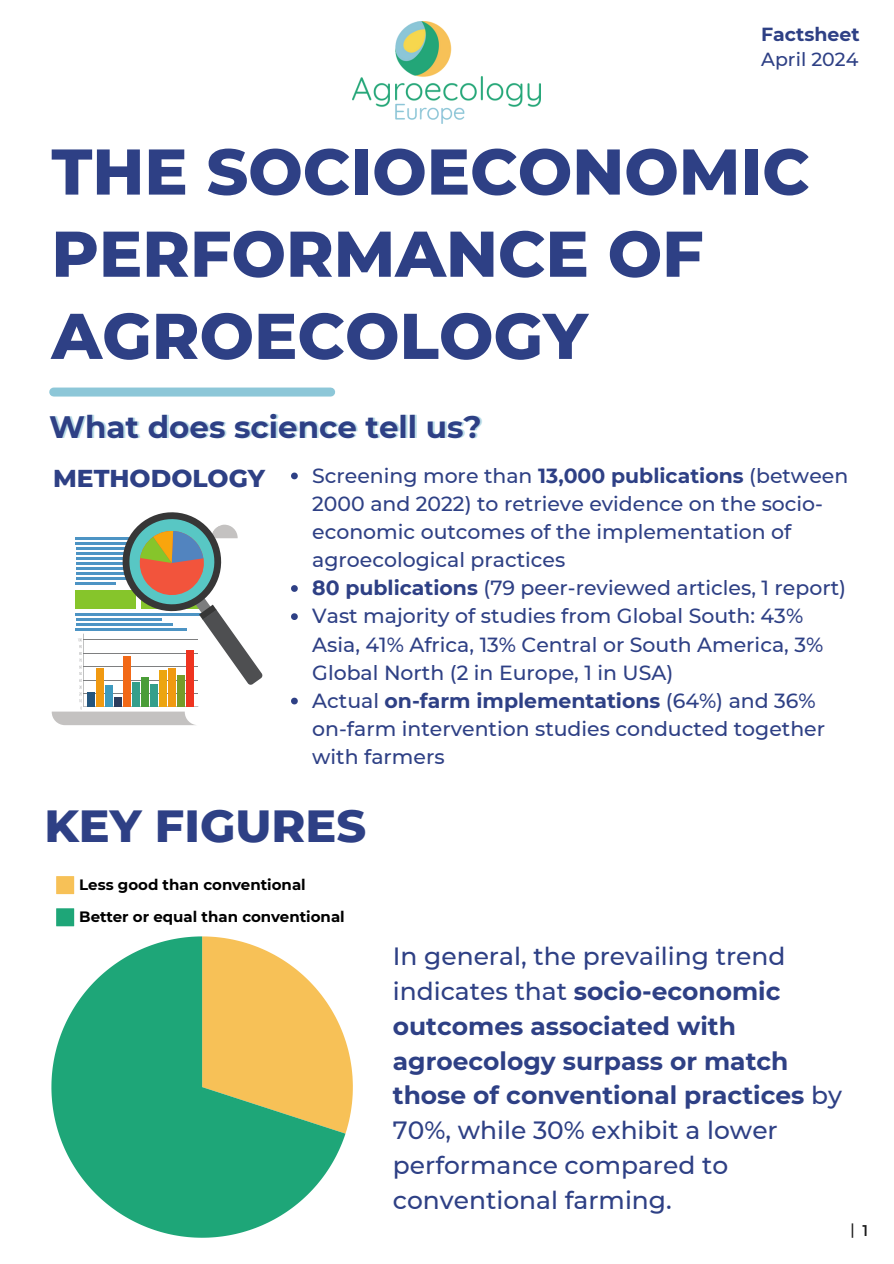
<style>
.page{position:relative;width:894px;height:1264px;background:#fff}
.page>*{position:absolute;margin:0;border:0;box-sizing:border-box;transform-origin:0 0}
.t1{font:800 64.5px/82.2px "Montserrat";color:#2e4085}
.t2{font:800 45.9px "Montserrat";color:#2e4085}
.t3{font:700 30.9px "Montserrat";color:#2e4085}
.t4{font:500 24.9px/34.8px "Montserrat";color:#2e4085}
.t5{font:800 24.9px "Montserrat";color:#2e4085}
.t6{font:500 20.4px/28.2px "Montserrat";color:#2e4085}
.t7{font:700 18.9px/25.8px "Montserrat";color:#2e4085}
.t8{font:15.6px "Montserrat";color:#1c1c1c}
.t9{font:700 15px/32.1px "Montserrat";color:#000}
.s1{font-weight:500}
.s2{font-weight:700}
</style>
<div class="page">
<div style="left:54px;top:387px;width:276px;height:9px;background:#8dc7d8"></div>
<svg style="left:52px;top:512px;width:211px;height:213px"></svg>
<svg style="left:56px;top:876px;width:18px;height:18px"></svg>
<svg style="left:56px;top:908px;width:18px;height:18px"></svg>
<svg style="left:345px;top:1039px;width:8px;height:94px"></svg>
<svg style="left:51px;top:936px;width:294px;height:301px;fill:#1ea678"></svg>
<svg style="left:291px;top:472px;width:7px;height:7px"></svg>
<svg style="left:291px;top:585px;width:7px;height:7px"></svg>
<svg style="left:291px;top:613px;width:7px;height:7px"></svg>
<svg style="left:291px;top:697px;width:7px;height:7px"></svg>
<img style="left:353px;top:21px;width:187px;height:102px">
<p class="t7" style="left:761px;top:21px;width:100px">Factsheet<br><span class="s1">April 2024</span></p>
<p class="t1" style="left:51px;top:130px;width:759px">THE SOCIOECONOMIC<br>PERFORMANCE OF<br>AGROECOLOGY</p>
<p class="t3" style="left:49px;top:408px;width:434px">What does science tell us?</p>
<h5 class="t5" style="left:53px;top:462px;width:213px">METHODOLOGY</h5>
<h6 class="t6" style="left:312px;top:461px;width:537px">Screening more than <span class="s2">13,000 publications</span> (between 2000 and 2022) to retrieve evidence on the socio&shy;economic outcomes of the implementation of agroecological practices</h6>
<h1 class="t6" style="left:312px;top:574px;width:535px"><span class="s2">80 publications</span> (79 peer-reviewed articles, 1 report)</h1>
<h3 class="t6" style="left:312px;top:602px;width:512px">Vast majority of studies from Global South: 43%<br>Asia, 41% Africa, 13% Central or South America, 3%<br>Global North (2 in Europe, 1 in USA)</h3>
<h4 class="t6" style="left:312px;top:686px;width:514px">Actual <span class="s2">on-farm implementations</span> (64%) and 36% on-farm intervention studies conducted together with farmers</h4>
<p class="t2" style="left:44px;top:797px;width:323px">KEY FIGURES</p>
<p class="t9" style="left:79px;top:868px;width:267px">Less good than conventional<br>Better or equal than conventional</p>
<p class="t4" style="left:393px;top:938px;width:450px">In general, the prevailing trend indicates that <span class="s2">socio-economic outcomes associated with agroecology surpass or match those of conventional practices</span> by<br>70%, while 30% exhibit a lower performance compared to conventional farming.</p>
<h2 class="t8" style="left:850px;top:1219px;width:20px">| 1</h2>
</div>
